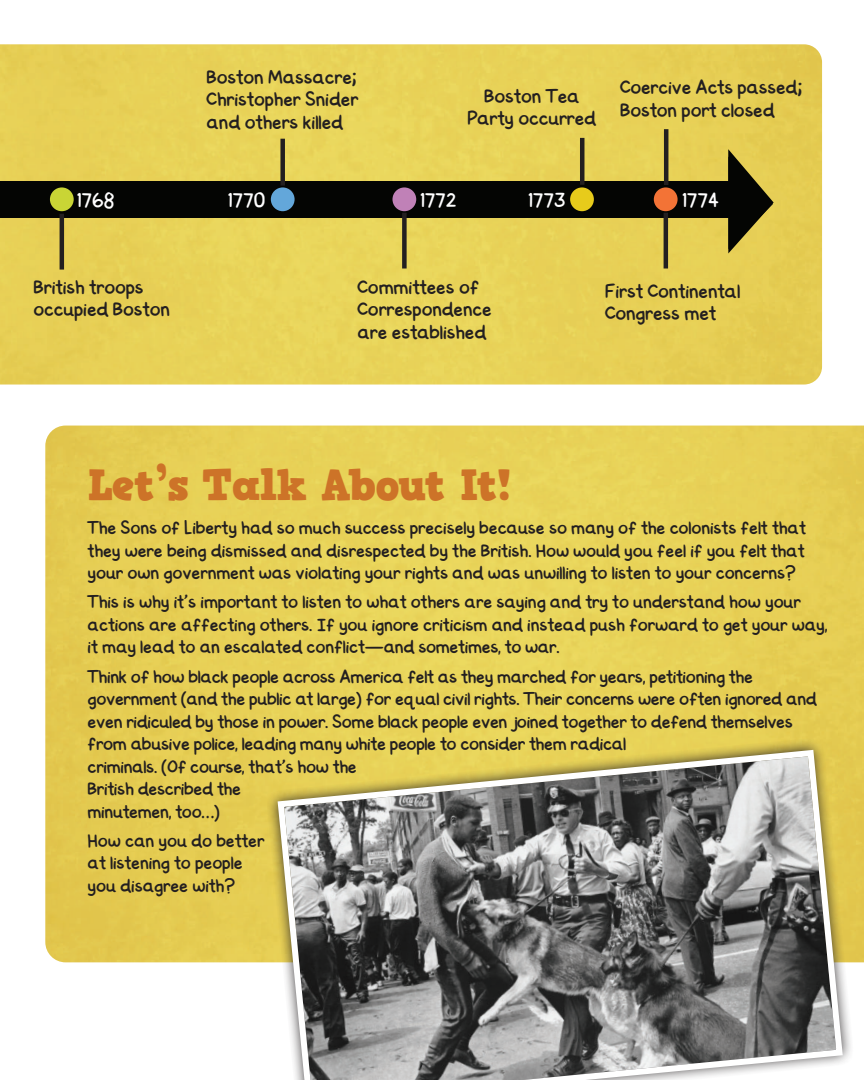
<style>
.page{position:relative;width:864px;height:1080px;background:#fff}
.page>*{position:absolute;margin:0;border:0;box-sizing:border-box;transform-origin:0 0}
.t1{font:43.5px "HVD Comic Serif Pro";letter-spacing:-.02em;color:#cd7328}
.t2{font:21px/22.5px "Tuttle Twins Sharpie";color:#231f20}
.t3{font:21px "Tuttle Twins Sharpie";color:#fff}
.t4{font:19.5px/22.5px "Tuttle Twins Sharpie";letter-spacing:-.01em;color:#231f20}
</style>
<div class="page">
<img style="left:45px;top:426px;width:819px;height:536px">
<div style="left:0;top:44px;width:822px;height:341px;background:#e8d157"></div>
<div style="left:0;top:156px;width:671px;height:93px;background:#e8d358"></div>
<div style="left:0;top:181px;width:735px;height:37px;background:#040503"></div>
<svg style="left:671px;top:149px;width:103px;height:104px"></svg>
<div style="left:392px;top:187px;width:24px;height:24px;background:#c081b7;border-radius:50%"></div>
<div style="left:271px;top:187px;width:24px;height:24px;background:#63a7da;border-radius:50%"></div>
<div style="left:50px;top:187px;width:24px;height:24px;background:#c9d535;border-radius:50%"></div>
<div style="left:654px;top:187px;width:24px;height:24px;background:#f37336;border-radius:50%"></div>
<hr style="left:60px;top:214px;width:4px;height:56px;background:#231f20">
<hr style="left:664px;top:213px;width:4px;height:56px;background:#231f20">
<div style="left:402px;top:213px;width:5px;height:56px;background:#231f20"></div>
<div style="left:280px;top:139px;width:5px;height:47px;background:#231f20"></div>
<div style="left:570px;top:187px;width:24px;height:24px;background:#e7cb1b;border-radius:50%"></div>
<hr style="left:580px;top:138px;width:4px;height:47px;background:#231f20">
<hr style="left:664px;top:129px;width:4px;height:56px;background:#231f20">
<svg style="left:264px;top:736px;width:592px;height:323px;background:#e8d56e"></svg>
<svg style="left:274px;top:747px;width:572px;height:333px;background:#8b897b"></svg>
<p class="t2" style="left:207px;top:65px;width:153px;text-align:justify">Boston Massacre; Christopher Snider and others killed</p>
<p class="t2" style="left:468px;top:84px;width:130px;text-align:center">Boston Tea<br>Party occurred</p>
<p class="t2" style="left:620px;top:76px;width:184px">Coercive Acts passed;<br>Boston port closed</p>
<p class="t3" style="left:77px;top:187px;width:39px">1768</p>
<p class="t3" style="left:228px;top:187px;width:39px">1770</p>
<p class="t3" style="left:420px;top:187px;width:38px">1772</p>
<p class="t3" style="left:528px;top:187px;width:39px">1773</p>
<p class="t3" style="left:682px;top:187px;width:38px">1774</p>
<p class="t2" style="left:34px;top:275px;width:138px">British troops occupied Boston</p>
<p class="t2" style="left:358px;top:276px;width:135px">Committees of<br>Correspondence are established</p>
<p class="t2" style="left:605px;top:280px;width:137px">First Continental<br>Congress met</p>
<h1 class="t1" style="left:88px;top:452px;width:424px">Let’s Talk About It!</h1>
<p class="t4" style="left:88px;top:516px;width:720px;text-align:justify">The Sons of Liberty had so much success precisely because so many of the colonists felt that they were being dismissed and disrespected by the British. How would you feel if you felt that your own government was violating your rights and was unwilling to listen to your concerns?</p>
<p class="t4" style="left:88px;top:590px;width:741px">This is why it’s important to listen to what others are saying and try to understand how your actions are affecting others. If you ignore criticism and instead push forward to get your way, it may lead to an escalated conflict—and sometimes, to war.</p>
<p class="t4" style="left:88px;top:665px;width:731px">Think of how black people across America felt as they marched for years, petitioning the government (and the public at large) for equal civil rights. Their concerns were often ignored and even ridiculed by those in power. Some black people even joined together to defend themselves from abusive police, leading many white people to consider them radical<br>criminals. (Of course, that’s how the<br>British described the<br>minutemen, too…)</p>
<p class="t4" style="left:88px;top:829px;width:178px">How can you do better at listening to people you disagree with?</p>
</div>
